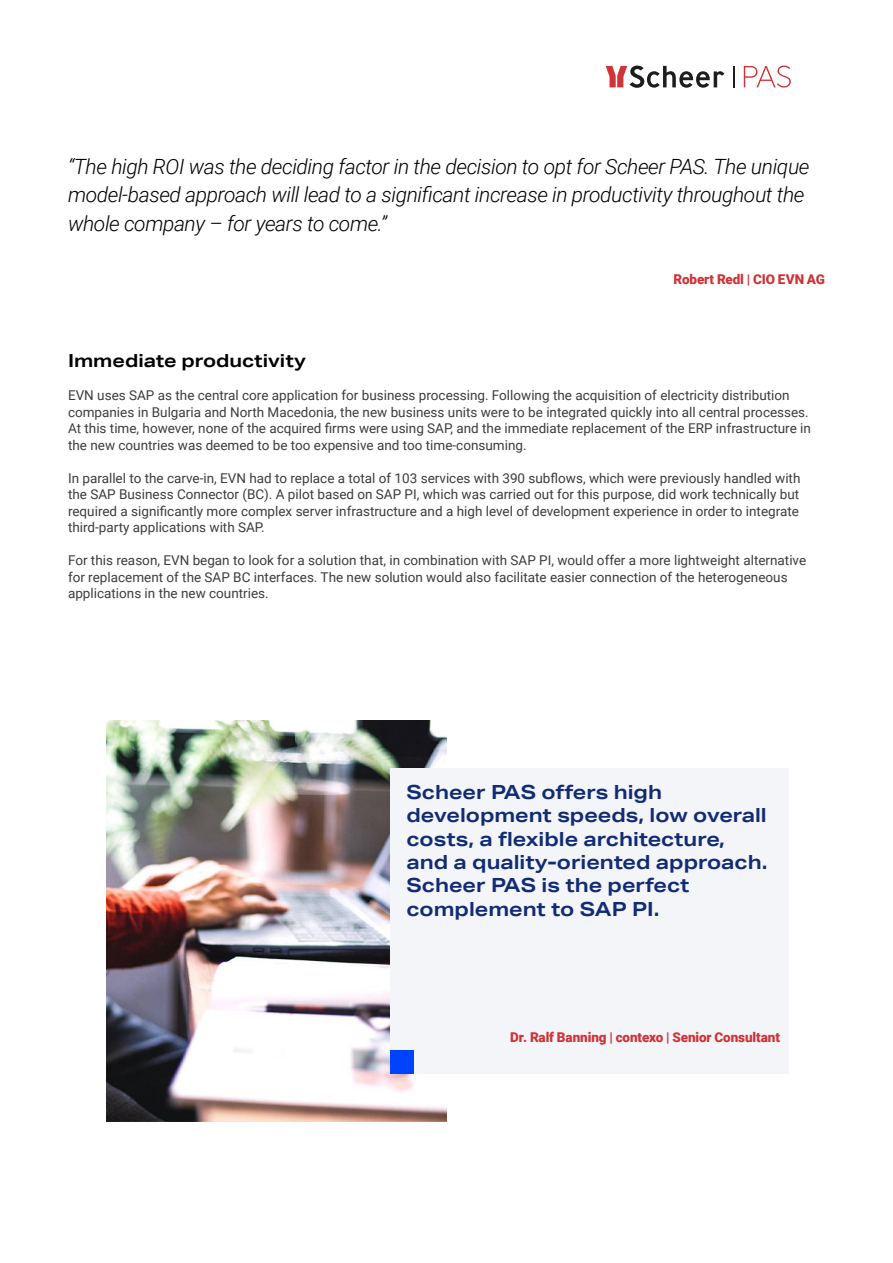
<style>
.page{position:relative;width:893px;height:1263px;background:#fff}
.page>*{position:absolute;margin:0;border:0;box-sizing:border-box;transform-origin:0 0}
.t1{font:italic 300 21px/28.5px "Roboto";letter-spacing:-.02em;color:#000}
.t2{font:700 19.5px/23.4px "Aktiv Grotesk Ex";color:#112c74}
.t3{font:700 18px "Aktiv Grotesk Ex";color:#000}
.t4{font:13.5px/16.5px "Roboto";color:#3c3c3b}
.t5{font:900 13.5px "Roboto";letter-spacing:-.01em;color:#d03237}
</style>
<div class="page">
<img style="left:106px;top:720px;width:340px;height:402px">
<div style="left:390px;top:768px;width:398px;height:305px;background:#f4f5f8"></div>
<div style="left:390px;top:1050px;width:23px;height:23px;background:#0043ff"></div>
<svg style="left:733px;top:66px;width:1px;height:21px"></svg>
<svg style="left:744px;top:66px;width:47px;height:22px"></svg>
<svg style="left:606px;top:66px;width:118px;height:22px"></svg>
<h1 class="t1" style="left:68px;top:151px;width:743px">“The high ROI was the deciding factor in the decision to opt for Scheer PAS. The unique model-based approach will lead to a significant increase in productivity throughout the whole company – for years to come.”</h1>
<p class="t5" style="left:673px;top:270px;width:153px">Robert Redl | CIO EVN AG</p>
<h3 class="t3" style="left:68px;top:349px;width:239px">Immediate productivity</h3>
<p class="t4" style="left:68px;top:386px;width:744px">EVN uses SAP as the central core application for business processing. Following the acquisition of electricity distribution companies in Bulgaria and North Macedonia, the new business units were to be integrated quickly into all central processes.<br>At this time, however, none of the acquired firms were using SAP, and the immediate replacement of the ERP infrastructure in the new countries was deemed to be too expensive and too time-consuming.</p>
<p class="t4" style="left:68px;top:469px;width:734px;text-align:justify">In parallel to the carve-in, EVN had to replace a total of 103 services with 390 subflows, which were previously handled with the SAP Business Connector (BC). A pilot based on SAP PI, which was carried out for this purpose, did work technically but required a significantly more complex server infrastructure and a high level of development experience in order to integrate third-party applications with SAP.</p>
<p class="t4" style="left:68px;top:551px;width:740px">For this reason, EVN began to look for a solution that, in combination with SAP PI, would offer a more lightweight alternative for replacement of the SAP BC interfaces. The new solution would also facilitate easier connection of the heterogeneous applications in the new countries.</p>
<h2 class="t2" style="left:406px;top:780px;width:363px">Scheer PAS offers high development speeds, low overall costs, a flexible architecture, and a quality-oriented approach.<br>Scheer PAS is the perfect complement to SAP PI.</h2>
<p class="t5" style="left:510px;top:1028px;width:271px">Dr. Ralf Banning | contexo | Senior Consultant</p>
</div>
